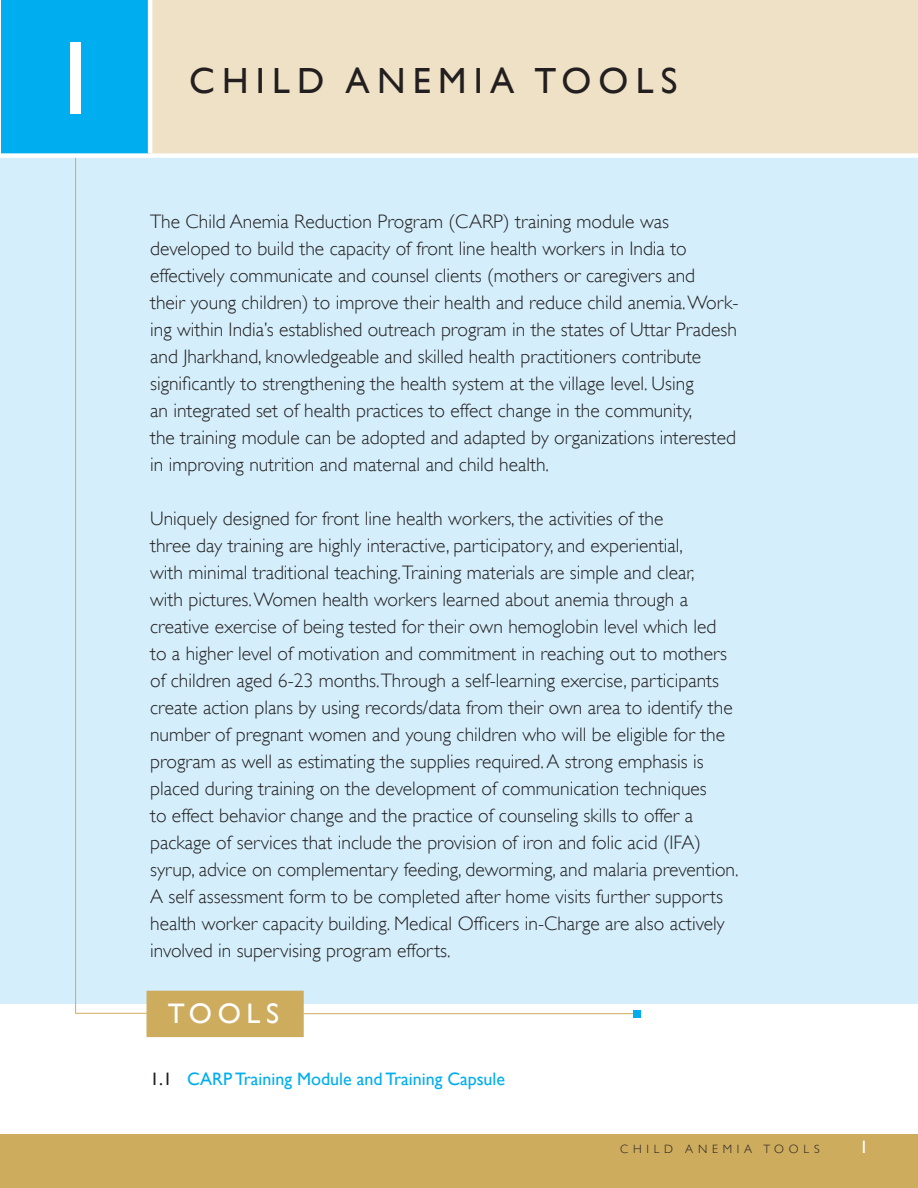
<style>
.page{position:relative;width:918px;height:1188px;background:#fff}
.page>*{position:absolute;margin:0;border:0;box-sizing:border-box;transform-origin:0 0}
.t1{font:104.1px "Gill Sans";color:#fff}
.t2{font:36.3px "Gill Sans";letter-spacing:.2em;color:#231f20}
.t3{font:28.2px "Gill Sans";letter-spacing:.2em;color:#fff}
.t4{font:300 19.5px/27px "Gill Sans";color:#231f20}
.t5{font:18px "Gill Sans";color:#00aeef}
.t6{font:18px "Gill Sans";color:#fff}
.t7{font:300 12px "Gill Sans";letter-spacing:.4em;color:#231f20}
.s1{color:#231f20}
</style>
<div class="page">
<div style="left:0;top:1134px;width:918px;height:54px;background:#cdac5e"></div>
<div style="left:151px;top:0;width:767px;height:155px;background:#eee1c6"></div>
<div style="left:0;top:156px;width:917px;height:847px;background:#d4effb"></div>
<svg style="left:75px;top:158px;width:73px;height:856px"></svg>
<div style="left:147px;top:991px;width:157px;height:46px;background:#cdac5e"></div>
<div style="left:1px;top:1px;width:148px;height:154px;background:#00aeef"></div>
<div style="left:0;top:153px;width:918px;height:5px;background:#fff"></div>
<hr style="left:148px;top:0;width:4px;height:153px;background:#fff">
<hr style="left:304px;top:1013px;width:331px;height:1px;background:#cdac5e">
<div style="left:634px;top:1010px;width:7px;height:7px;background:#00aeef"></div>
<p class="t1" style="left:49px;top:17px;width:54px">1</p>
<p class="t2" style="left:189px;top:59px;width:490px">CHILD ANEMIA TOOLS</p>
<p class="t4" style="left:150px;top:208px;width:590px">The Child Anemia Reduction Program (CARP) training module was developed to build the capacity of front line health workers in India to effectively communicate and counsel clients (mothers or caregivers and<br>their young children) to improve their health and reduce child anemia. Work&shy;ing within India’s established outreach program in the states of Uttar Pradesh and Jharkhand, knowledgeable and skilled health practitioners contribute significantly to strengthening the health system at the village level. Using<br>an integrated set of health practices to effect change in the community,<br>the training module can be adopted and adapted by organizations interested in improving nutrition and maternal and child health.</p>
<p class="t4" style="left:150px;top:505px;width:590px">Uniquely designed for front line health workers, the activities of the<br>three day training are highly interactive, participatory, and experiential,<br>with minimal traditional teaching.Training materials are simple and clear,<br>with pictures. Women health workers learned about anemia through a creative exercise of being tested for their own hemoglobin level which led<br>to a higher level of motivation and commitment in reaching out to mothers of children aged 6-23 months.Through a self-learning exercise, participants create action plans by using records/data from their own area to identify the number of pregnant women and young children who will be eligible for the program as well as estimating the supplies required. A strong emphasis is placed during training on the development of communication techniques<br>to effect behavior change and the practice of counseling skills to offer a package of services that include the provision of iron and folic acid (IFA) syrup, advice on complementary feeding, deworming, and malaria prevention.<br>A self assessment form to be completed after home visits further supports health worker capacity building. Medical Officers in-Charge are also actively involved in supervising program efforts.</p>
<p class="t3" style="left:168px;top:997px;width:113px">TOOLS</p>
<p class="t5" style="left:150px;top:1068px;width:357px"><span class="s1">1.1</span> CARP Training Module and Training Capsule</p>
<p class="t7" style="left:620px;top:1142px;width:201px">CHILD ANEMIA TOOLS</p>
<p class="t6" style="left:860px;top:1137px;width:10px">1</p>
</div>
